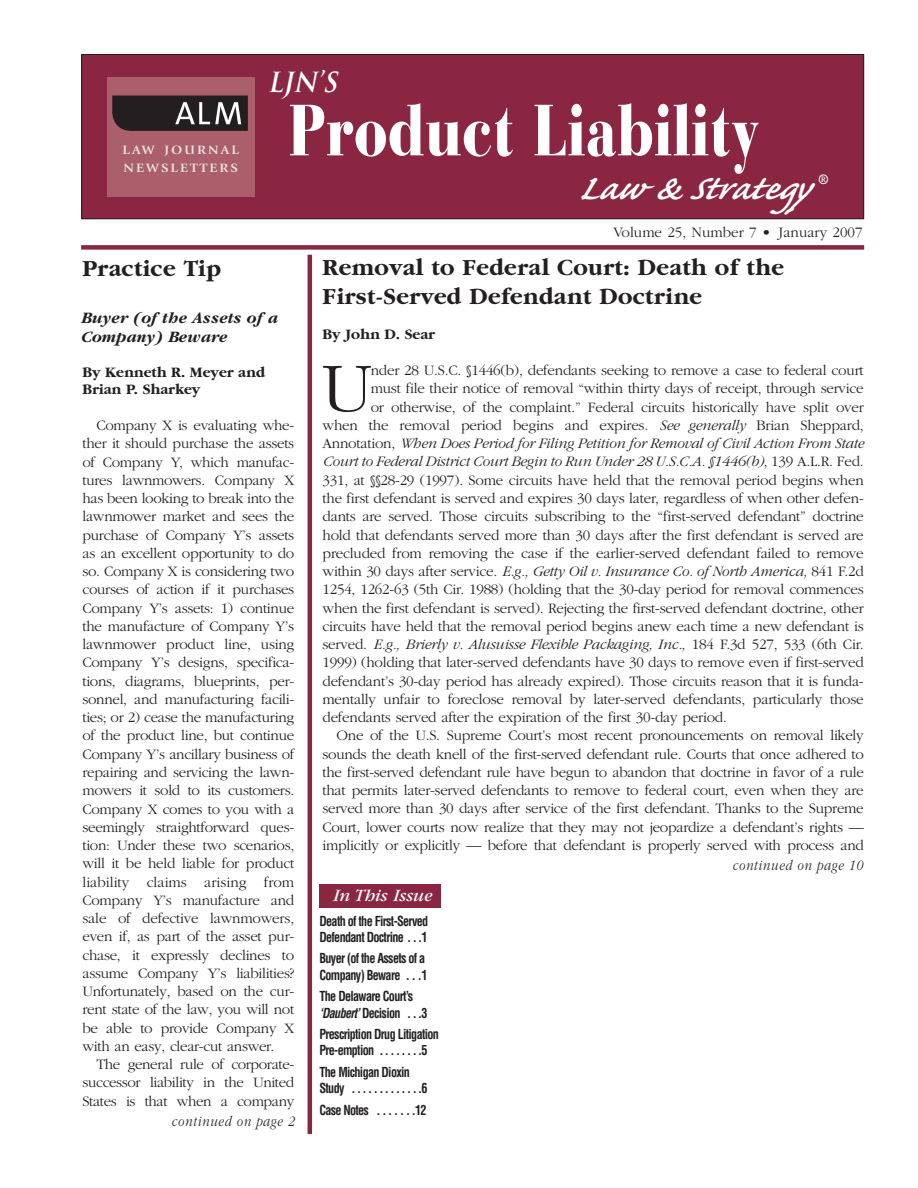
<style>
.page{position:relative;width:918px;height:1188px;background:#fff}
.page>*{position:absolute;margin:0;border:0;box-sizing:border-box;transform-origin:0 0}
.t1{font:300 72.75px "Garamond";color:#231f20}
.t2{font:900 71.7px "Bauer Bodoni";color:#fff;scale:.78 1}
.t3{font:italic 44.7px "Caflisch Script MM 556";color:#fff;scale:1.06 1}
.t4{font:italic 700 27px "Trajan";color:#fff;scale:.93 1}
.t5{font:700 24px/28.8px "Garamond";letter-spacing:.015em;color:#231f20}
.t6{font:italic 18px "Garamond";color:#fff}
.t7{font:italic 700 16.5px/18.3px "Garamond";color:#231f20}
.t8{font:300 15px/18.3px "Garamond";letter-spacing:-.015em;color:#231f20;text-align:justify}
.t9{font:italic 300 15px "Garamond";letter-spacing:-.015em;color:#231f20}
.t10{font:700 15px/16.8px "Garamond";color:#231f20}
.t11{font:italic 300 15px "Garamond";letter-spacing:.055em;color:#231f20;scale:.82 1}
.t12{font:700 condensed 13.5px/16.2px "Helvetica";letter-spacing:-.055em;color:#231f20;scale:.9 1}
.t13{font:700 13.5px "Sabon";color:#fff;scale:.93 1}
.t14{font:700 12.6px/17.4px "Giovanni";letter-spacing:.15em;color:#f1e1e1;scale:1.1 1}
.s1{font-style:italic}
.s2{font-style:normal}
</style>
<div class="page">
<div style="left:319px;top:884px;width:122px;height:24px;background:#8b2642"></div>
<hr style="left:308px;top:255px;width:4px;height:879px;background:#8b2642">
<div style="left:82px;top:54px;width:782px;height:165px;background:#8b2642"></div>
<div style="left:81px;top:54px;width:783px;height:165px;border:1px solid #231f20"></div>
<div style="left:81px;top:245px;width:783px;height:5px;background:#8b2642"></div>
<div style="left:107px;top:77px;width:148px;height:120px;background:#aa5f6b"></div>
<svg style="left:112px;top:96px;width:136px;height:35px;background:#3c3738"></svg>
<p class="t14" style="left:123px;top:142px;width:107px">LAW JOURNAL<br>NEWSLETTERS</p>
<h3 class="t4" style="left:267px;top:67px;width:81px">LJN’s</h3>
<h2 class="t2" style="left:289px;top:103px;width:604px">Product Liability</h2>
<h3 class="t3" style="left:578px;top:157px;width:219px">Law &amp; Strategy</h3>
<p class="t13" style="left:819px;top:173px;width:12px">®</p>
<p class="t8" style="left:613px;top:224px;width:251px">Volume 25, Number 7 • January 2007</p>
<h3 class="t5" style="left:82px;top:256px;width:140px">Practice Tip</h3>
<p class="t7" style="left:82px;top:311px;width:198px">Buyer (of the Assets of a<br>Company) Beware</p>
<p class="t10" style="left:82px;top:365px;width:184px">By Kenneth R. Meyer and<br>Brian P. Sharkey</p>
<p class="t8" style="left:82px;top:417px;width:213px;text-indent:14px">Company X is evaluating whe&shy;ther it should purchase the assets of Company Y, which manufac&shy;tures lawnmowers. Company X has been looking to break into the lawnmower market and sees the purchase of Company Y’s assets as an excellent opportunity to do so. Company X is considering two courses of action if it purchases Company Y’s assets: 1) continue the manufacture of Company Y’s lawnmower product line, using Company Y’s designs, specifica&shy;tions, diagrams, blueprints, per&shy;sonnel, and manufacturing facili&shy;ties; or 2) cease the manufacturing of the product line, but continue Company Y’s ancillary business of repairing and servicing the lawn&shy;mowers it sold to its customers.<br>Company X comes to you with a seemingly straightforward ques&shy;tion: Under these two scenarios, will it be held liable for product liability claims arising from Company Y’s manufacture and sale of defective lawnmowers, even if, as part of the asset pur&shy;chase, it expressly declines to assume Company Y’s liabilities?<br>Unfortunately, based on the cur&shy;rent state of the law, you will not be able to provide Company X with an easy, clear-cut answer.</p>
<p class="t8" style="left:82px;top:1056px;width:213px;text-indent:14px">The general rule of corporate&shy;successor liability in the United States is that when a company</p>
<p class="t11" style="left:171px;top:1115px;width:151px">continued on page 2</p>
<h3 class="t5" style="left:323px;top:255px;width:463px">Removal to Federal Court: Death of the<br>First-Served Defendant Doctrine</h3>
<p class="t10" style="left:323px;top:327px;width:114px">By John D. Sear</p>
<h1 class="t1" style="left:321px;top:360px;width:52px">U</h1>
<p class="t8" style="left:371px;top:362px;width:495px">nder 28 U.S.C. §1446(b), defendants seeking to remove a case to federal court</p>
<p class="t8" style="left:371px;top:381px;width:495px">must file their notice of removal “within thirty days of receipt, through service</p>
<p class="t8" style="left:371px;top:399px;width:495px">or otherwise, of the complaint.” Federal circuits historically have split over</p>
<p class="t8" style="left:323px;top:417px;width:543px">when the removal period begins and expires. <span class="s1">See generally</span> Brian Sheppard,</p>
<p class="t9" style="left:323px;top:438px;width:543px"><span class="s2">Annotation,</span> When Does Period for Filing Petition for Removal of Civil Action From State</p>
<p class="t9" style="left:323px;top:456px;width:543px">Court to Federal District Court Begin to Run Under 28 U.S.C.A. §1446(b)<span class="s2">, 139 A.L.R. Fed.</span></p>
<p class="t8" style="left:323px;top:472px;width:543px">331, at §§28-29 (1997). Some circuits have held that the removal period begins when</p>
<p class="t8" style="left:323px;top:490px;width:543px">the first defendant is served and expires 30 days later, regardless of when other defen-</p>
<p class="t8" style="left:323px;top:509px;width:543px">dants are served. Those circuits subscribing to the “first-served defendant” doctrine</p>
<p class="t8" style="left:323px;top:527px;width:543px">hold that defendants served more than 30 days after the first defendant is served are</p>
<p class="t8" style="left:323px;top:545px;width:543px">precluded from removing the case if the earlier-served defendant failed to remove</p>
<p class="t9" style="left:323px;top:566px;width:543px"><span class="s2">within 30 days after service.</span> E.g., Getty Oil v. Insurance Co. of North America, <span class="s2">841 F.2d</span></p>
<p class="t8" style="left:323px;top:582px;width:543px">1254, 1262-63 (5th Cir. 1988) (holding that the 30-day period for removal commences</p>
<p class="t8" style="left:323px;top:600px;width:543px">when the first defendant is served). Rejecting the first-served defendant doctrine, other</p>
<p class="t8" style="left:323px;top:618px;width:543px">circuits have held that the removal period begins anew each time a new defendant is</p>
<p class="t9" style="left:323px;top:639px;width:543px"><span class="s2">served.</span> E.g., Brierly v. Alusuisse Flexible Packaging, Inc., <span class="s2">184 F.3d 527, 533 (6th Cir.</span></p>
<p class="t8" style="left:323px;top:655px;width:543px">1999) (holding that later-served defendants have 30 days to remove even if first-served</p>
<p class="t8" style="left:323px;top:673px;width:543px">defendant’s 30-day period has already expired). Those circuits reason that it is funda-</p>
<p class="t8" style="left:323px;top:691px;width:543px">mentally unfair to foreclose removal by later-served defendants, particularly those</p>
<p class="t8" style="left:323px;top:709px;width:406px">defendants served after the expiration of the first 30-day period.</p>
<p class="t8" style="left:337px;top:728px;width:529px">One of the U.S. Supreme Court’s most recent pronouncements on removal likely</p>
<p class="t8" style="left:323px;top:746px;width:543px">sounds the death knell of the first-served defendant rule. Courts that once adhered to</p>
<p class="t8" style="left:323px;top:764px;width:543px">the first-served defendant rule have begun to abandon that doctrine in favor of a rule</p>
<p class="t8" style="left:323px;top:782px;width:543px">that permits later-served defendants to remove to federal court, even when they are</p>
<p class="t8" style="left:323px;top:801px;width:543px">served more than 30 days after service of the first defendant. Thanks to the Supreme</p>
<p class="t8" style="left:323px;top:819px;width:543px">Court, lower courts now realize that they may not jeopardize a defendant’s rights —</p>
<p class="t8" style="left:323px;top:837px;width:543px">implicitly or explicitly — before that defendant is properly served with process and</p>
<p class="t6" style="left:333px;top:890px;width:101px">In This Issue</p>
<p class="t12" style="left:319px;top:914px;width:123px">Death of the First-Served<br>Defendant Doctrine . . .1</p>
<p class="t12" style="left:319px;top:952px;width:121px">Buyer (of the Assets of a<br>Company) Beware . . .1</p>
<p class="t12" style="left:319px;top:989px;width:122px">The Delaware Court’s <span class="s1">‘Daubert’</span> Decision . . .3</p>
<p class="t12" style="left:319px;top:1027px;width:134px">Prescription Drug Litigation<br>Pre-emption . . . . . . . .5</p>
<p class="t12" style="left:319px;top:1065px;width:122px">The Michigan Dioxin<br>Study . . . . . . . . . . . . .6</p>
<p class="t12" style="left:319px;top:1103px;width:121px">Case Notes . . . . . . .12</p>
<p class="t11" style="left:732px;top:859px;width:161px">continued on page 10</p>
</div>
